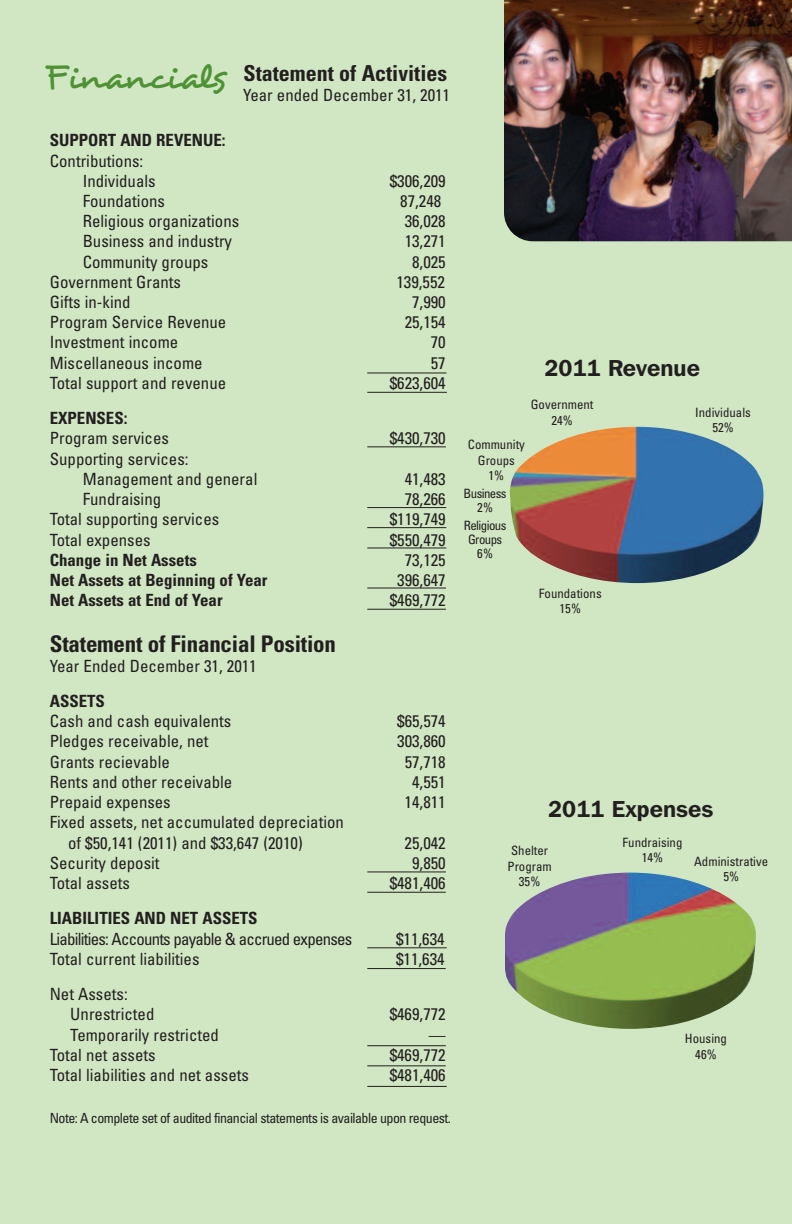
<style>
.page{position:relative;width:792px;height:1224px;background:#d1e7c3}
.page>*{position:absolute;margin:0;border:0;box-sizing:border-box;transform-origin:0 0}
.t1{font:36px "Desyrel";letter-spacing:-.015em;color:#4f9236}
.t2{font:700 condensed 23px "Univers";letter-spacing:-.01em;color:#231f20}
.t3{font:600 23px "Franklin Gothic IT Cby BT";color:#231f20}
.t4{font:700 condensed 22px "Univers";color:#231f20}
.t5{font:condensed 16.8px/20.2px "Univers";color:#231f20}
.t6{font:700 condensed 16.8px "Univers";color:#231f20}
.t7{font:condensed 16.8px "Univers";letter-spacing:-.045em;color:#231f20}
.t8{font:condensed 14px "Univers";letter-spacing:-.04em;color:#231f20}
.t9{font:condensed 12.8px/15.4px "Univers";color:#231f20;text-align:center}
.t10{font:condensed 12.8px/14px "Univers";letter-spacing:-.045em;color:#231f20;text-align:center}
</style>
<div class="page">
<hr style="left:367px;top:372px;width:80px;height:1px;background:#231f20">
<hr style="left:367px;top:392px;width:80px;height:1px;background:#231f20">
<hr style="left:367px;top:446px;width:79px;height:1px;background:#231f20">
<hr style="left:367px;top:547px;width:79px;height:1px;background:#231f20">
<hr style="left:367px;top:588px;width:79px;height:1px;background:#231f20">
<hr style="left:367px;top:609px;width:79px;height:1px;background:#231f20">
<hr style="left:367px;top:871px;width:79px;height:1px;background:#231f20">
<hr style="left:367px;top:892px;width:79px;height:1px;background:#231f20">
<hr style="left:367px;top:968px;width:79px;height:1px;background:#231f20">
<hr style="left:367px;top:1045px;width:79px;height:1px;background:#231f20">
<hr style="left:367px;top:1065px;width:79px;height:1px;background:#231f20">
<hr style="left:367px;top:1086px;width:80px;height:1px;background:#231f20">
<hr style="left:367px;top:507px;width:79px;height:1px;background:#231f20">
<hr style="left:367px;top:527px;width:79px;height:1px;background:#231f20">
<hr style="left:367px;top:947px;width:80px;height:1px;background:#231f20">
<img style="left:505px;top:873px;width:251px;height:156px">
<img style="left:510px;top:427px;width:254px;height:156px">
<img style="left:504px;top:0;width:288px;height:241px">
<h1 class="t1" style="left:45px;top:56px;width:182px">Financials</h1>
<p class="t6" style="left:50px;top:134px;width:177px">SUPPORT AND REVENUE:</p>
<p class="t5" style="left:83px;top:152px;width:74px;text-indent:-33px">Contributions:<br>Individuals</p>
<h3 class="t4" style="left:243px;top:65px;width:205px">Statement of Activities</h3>
<p class="t5" style="left:243px;top:86px;width:208px">Year ended December 31, 2011</p>
<p class="t5" style="left:390px;top:172px;width:58px">$306,209</p>
<p class="t5" style="left:83px;top:192px;width:84px">Foundations</p>
<p class="t5" style="left:400px;top:192px;width:43px">87,248</p>
<p class="t5" style="left:83px;top:213px;width:158px">Religious organizations</p>
<p class="t5" style="left:405px;top:213px;width:43px">36,028</p>
<p class="t5" style="left:83px;top:233px;width:151px">Business and industry</p>
<p class="t5" style="left:405px;top:233px;width:43px">13,271</p>
<p class="t5" style="left:83px;top:253px;width:127px">Community groups</p>
<p class="t5" style="left:412px;top:253px;width:35px">8,025</p>
<p class="t5" style="left:50px;top:273px;width:133px">Government Grants</p>
<p class="t5" style="left:396px;top:273px;width:50px">139,552</p>
<p class="t5" style="left:50px;top:293px;width:82px">Gifts in-kind</p>
<p class="t5" style="left:412px;top:293px;width:35px">7,990</p>
<p class="t5" style="left:50px;top:314px;width:178px">Program Service Revenue</p>
<p class="t5" style="left:405px;top:314px;width:43px">25,154</p>
<p class="t5" style="left:50px;top:334px;width:130px">Investment income</p>
<p class="t5" style="left:431px;top:334px;width:16px">70</p>
<p class="t5" style="left:50px;top:354px;width:154px">Miscellaneous income</p>
<p class="t5" style="left:431px;top:354px;width:16px">57</p>
<p class="t5" style="left:50px;top:374px;width:178px">Total support and revenue</p>
<p class="t5" style="left:390px;top:374px;width:58px">$623,604</p>
<p class="t6" style="left:50px;top:412px;width:79px">EXPENSES:</p>
<p class="t5" style="left:50px;top:430px;width:121px">Program services</p>
<p class="t5" style="left:390px;top:430px;width:58px">$430,730</p>
<p class="t5" style="left:83px;top:450px;width:176px;text-indent:-33px">Supporting services:<br>Management and general</p>
<p class="t5" style="left:405px;top:470px;width:43px">41,483</p>
<p class="t5" style="left:83px;top:490px;width:80px">Fundraising</p>
<p class="t5" style="left:405px;top:490px;width:43px">78,266</p>
<p class="t5" style="left:50px;top:511px;width:171px">Total supporting services</p>
<p class="t5" style="left:390px;top:511px;width:58px">$119,749</p>
<p class="t5" style="left:50px;top:531px;width:102px">Total expenses</p>
<p class="t5" style="left:390px;top:531px;width:58px">$550,479</p>
<p class="t6" style="left:50px;top:554px;width:149px">Change in Net Assets</p>
<p class="t5" style="left:405px;top:551px;width:43px">73,125</p>
<p class="t6" style="left:50px;top:574px;width:219px">Net Assets at Beginning of Year</p>
<p class="t5" style="left:397px;top:571px;width:50px">396,647</p>
<p class="t6" style="left:50px;top:594px;width:174px">Net Assets at End of Year</p>
<p class="t5" style="left:390px;top:591px;width:58px">$469,772</p>
<h2 class="t2" style="left:50px;top:635px;width:288px">Statement of Financial Position</h2>
<p class="t5" style="left:50px;top:657px;width:208px">Year Ended December 31, 2011</p>
<p class="t6" style="left:50px;top:695px;width:57px">ASSETS</p>
<p class="t5" style="left:50px;top:713px;width:183px">Cash and cash equivalents</p>
<p class="t5" style="left:397px;top:713px;width:50px">$65,574</p>
<p class="t5" style="left:50px;top:733px;width:160px">Pledges receivable, net</p>
<p class="t5" style="left:397px;top:733px;width:50px">303,860</p>
<p class="t5" style="left:50px;top:753px;width:122px">Grants recievable</p>
<p class="t5" style="left:405px;top:753px;width:43px">57,718</p>
<p class="t5" style="left:50px;top:773px;width:184px">Rents and other receivable</p>
<p class="t5" style="left:412px;top:773px;width:35px">4,551</p>
<p class="t5" style="left:50px;top:793px;width:123px">Prepaid expenses</p>
<p class="t5" style="left:405px;top:793px;width:43px">14,811</p>
<p class="t5" style="left:68px;top:814px;width:277px;text-indent:-18px">Fixed assets, net accumulated depreciation of $50,141 (2011) and $33,647 (2010)</p>
<p class="t5" style="left:405px;top:834px;width:43px">25,042</p>
<p class="t5" style="left:50px;top:854px;width:111px">Security deposit</p>
<p class="t5" style="left:412px;top:854px;width:35px">9,850</p>
<p class="t5" style="left:50px;top:874px;width:82px">Total assets</p>
<p class="t5" style="left:390px;top:874px;width:58px">$481,406</p>
<p class="t6" style="left:50px;top:912px;width:209px">LIABILITIES AND NET ASSETS</p>
<p class="t7" style="left:50px;top:932px;width:304px">Liabilities: Accounts payable &amp; accrued expenses</p>
<p class="t5" style="left:396px;top:930px;width:50px">$11,634</p>
<p class="t5" style="left:50px;top:950px;width:151px">Total current liabilities</p>
<p class="t5" style="left:396px;top:950px;width:50px">$11,634</p>
<p class="t5" style="left:70px;top:985px;width:86px;text-indent:-21px">Net Assets:<br>Unrestricted</p>
<p class="t5" style="left:390px;top:1006px;width:58px">$469,772</p>
<p class="t5" style="left:70px;top:1026px;width:150px">Temporarily restricted</p>
<p class="t5" style="left:429px;top:1026px;width:18px">—</p>
<p class="t5" style="left:50px;top:1046px;width:107px">Total net assets</p>
<p class="t5" style="left:390px;top:1046px;width:58px">$469,772</p>
<p class="t5" style="left:50px;top:1066px;width:201px">Total liabilities and net assets</p>
<p class="t5" style="left:390px;top:1066px;width:58px">$481,406</p>
<p class="t8" style="left:50px;top:1113px;width:403px">Note: A complete set of audited financial statements is available upon request.</p>
<h2 class="t3" style="left:545px;top:360px;width:157px">2011 Revenue</h2>
<p class="t9" style="left:531px;top:398px;width:64px">Government<br>24%</p>
<p class="t9" style="left:695px;top:405px;width:57px">Individuals<br>52%</p>
<p class="t9" style="left:468px;top:438px;width:59px">Community<br>Groups<br>1%</p>
<p class="t10" style="left:464px;top:488px;width:45px">Business<br>2%</p>
<p class="t10" style="left:464px;top:520px;width:44px">Religious<br>Groups<br>6%</p>
<p class="t9" style="left:539px;top:587px;width:64px">Foundations<br>15%</p>
<h2 class="t3" style="left:548px;top:801px;width:167px">2011 Expenses</h2>
<p class="t9" style="left:508px;top:844px;width:46px">Shelter<br>Program<br>35%</p>
<p class="t9" style="left:623px;top:836px;width:61px">Fundraising<br>14%</p>
<p class="t9" style="left:694px;top:855px;width:76px">Administrative<br>5%</p>
<p class="t9" style="left:685px;top:1032px;width:44px">Housing<br>46%</p>
</div>
